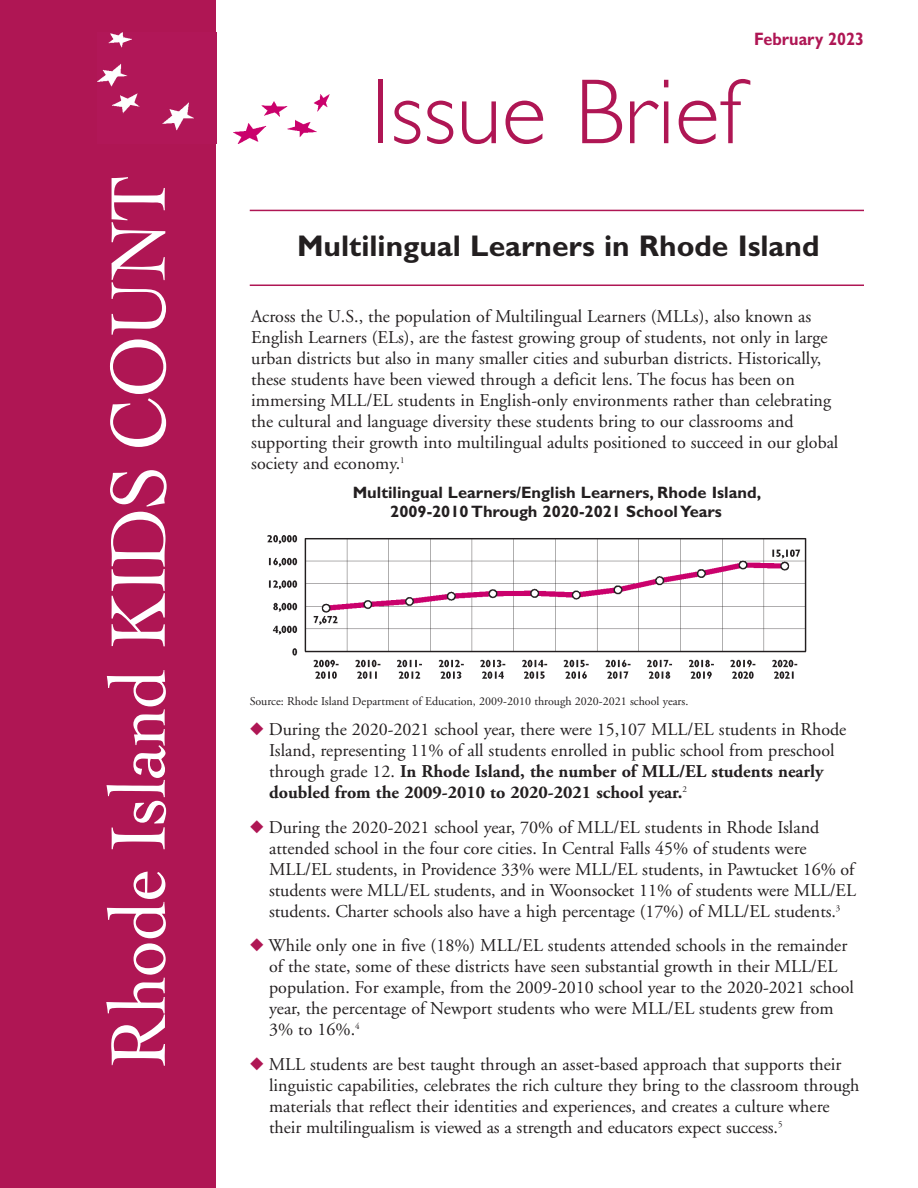
<style>
.page{position:relative;width:918px;height:1188px;background:#fff}
.page>*{position:absolute;margin:0;border:0;box-sizing:border-box;transform-origin:0 0}
.t1{font:300 93px "Gill Sans";color:#af1654}
.t2{font:80.25px "Cochin Rmn";color:#fff;scale:.9 1}
.t3{font:700 30px "Gill Sans";color:#231f20}
.t4{font:18px/21px "Adobe Garamond";color:#231f20}
.t5{font:700 18px "Gill Sans";color:#af1654;scale:.9 1}
.t6{font:700 16.5px/19.5px "Gill Sans";color:#231f20;text-align:center}
.t7{font:12px "Adobe Garamond";color:#231f20}
.s1{color:#af1654}
.s2{font-weight:700}
</style>
<div class="page">
<div style="left:0;top:0;width:216px;height:1188px;background:#af1654"></div>
<hr style="left:250px;top:210px;width:614px;height:1px;background:#af1654">
<img style="left:98px;top:32px;width:231px;height:112px">
<hr style="left:250px;top:285px;width:614px;height:1px;background:#af1654">
<img style="left:267px;top:535px;width:540px;height:144px">
<h2 class="t2" style="left:107px;top:1067px;width:991px;rotate:-90deg">Rhode Island KIDS COUNT</h2>
<p class="t5" style="left:754px;top:32px;width:123px">February 2023</p>
<h1 class="t1" style="left:371px;top:77px;width:372px">Issue Brief</h1>
<h3 class="t3" style="left:297px;top:235px;width:524px">Multilingual Learners in Rhode Island</h3>
<p class="t4" style="left:251px;top:307px;width:589px">Across the U.S., the population of Multilingual Learners (MLLs), also known as English Learners (ELs), are the fastest growing group of students, not only in large urban districts but also in many smaller cities and suburban districts. Historically, these students have been viewed through a deficit lens. The focus has been on immersing MLL/EL students in English-only environments rather than celebrating the cultural and language diversity these students bring to our classrooms and supporting their growth into multilingual adults positioned to succeed in our global society and economy.<sup>1</sup></p>
<p class="t6" style="left:353px;top:484px;width:410px">Multilingual Learners/English Learners, Rhode Island,<br>2009-2010 Through 2020-2021 SchoolYears</p>
<p class="t7" style="left:250px;top:697px;width:440px">Source: Rhode Island Department of Education, 2009-2010 through 2020-2021 school years.</p>
<p class="t4" style="left:269px;top:721px;width:579px;text-indent:-19px"><span class="s1">◆</span> During the 2020-2021 school year, there were 15,107 MLL/EL students in Rhode Island, representing 11% of all students enrolled in public school from preschool through grade 12. <span class="s2">In Rhode Island, the number of MLL/EL students nearly doubled from the 2009-2010 to 2020-2021 school year.</span><sup>2</sup></p>
<p class="t4" style="left:269px;top:818px;width:588px;text-indent:-19px"><span class="s1">◆</span> During the 2020-2021 school year, 70% of MLL/EL students in Rhode Island attended school in the four core cities. In Central Falls 45% of students were MLL/EL students, in Providence 33% were MLL/EL students, in Pawtucket 16% of students were MLL/EL students, and in Woonsocket 11% of students were MLL/EL students. Charter schools also have a high percentage (17%) of MLL/EL students.<sup>3</sup></p>
<p class="t4" style="left:269px;top:937px;width:586px;text-indent:-19px"><span class="s1">◆</span> While only one in five (18%) MLL/EL students attended schools in the remainder of the state, some of these districts have seen substantial growth in their MLL/EL population. For example, from the 2009-2010 school year to the 2020-2021 school year, the percentage of Newport students who were MLL/EL students grew from 3% to 16%.<sup>4</sup></p>
<p class="t4" style="left:269px;top:1055px;width:592px;text-indent:-19px"><span class="s1">◆</span> MLL students are best taught through an asset-based approach that supports their linguistic capabilities, celebrates the rich culture they bring to the classroom through materials that reflect their identities and experiences, and creates a culture where their multilingualism is viewed as a strength and educators expect success.<sup>5</sup></p>
</div>
